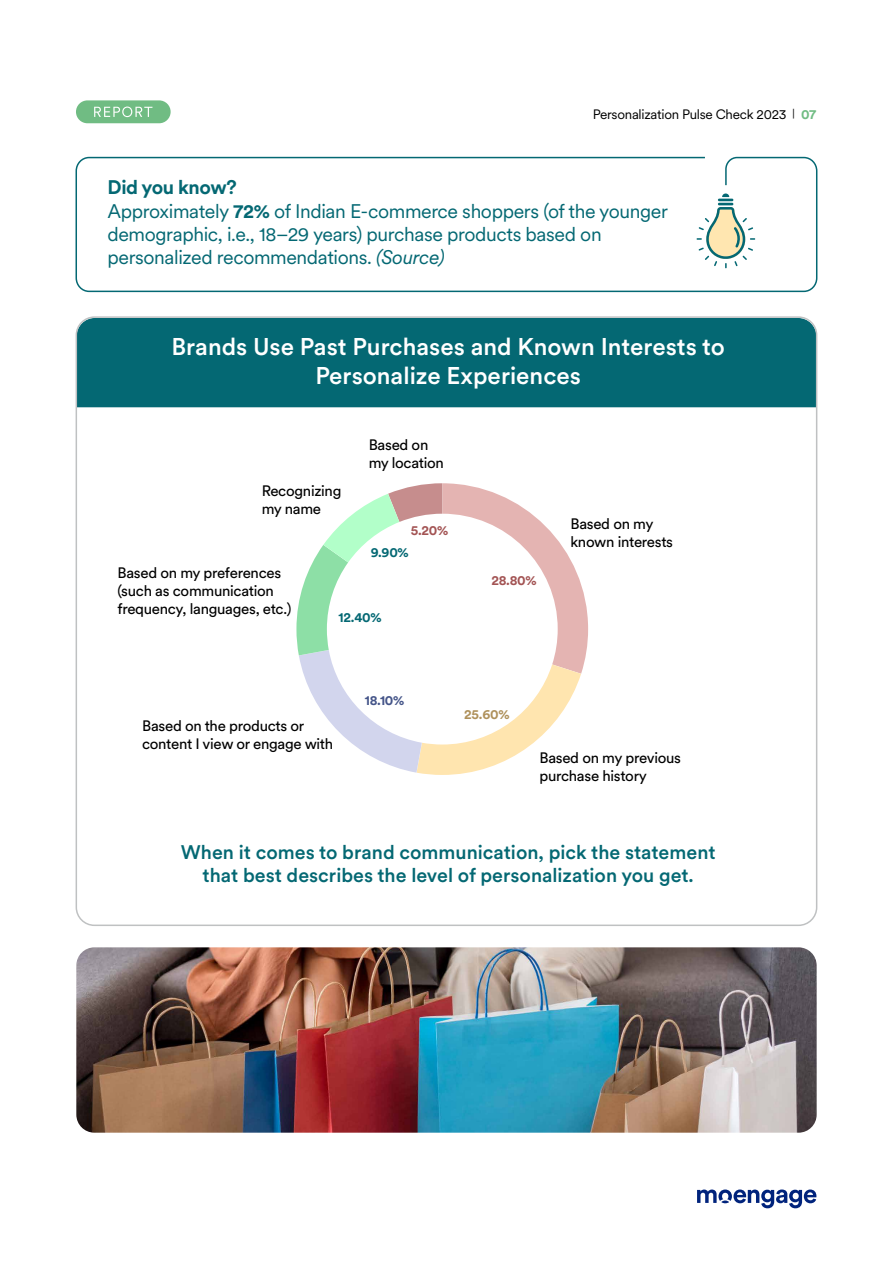
<style>
.page{position:relative;width:893px;height:1263px;background:#fff}
.page>*{position:absolute;margin:0;border:0;box-sizing:border-box;transform-origin:0 0}
.t1{font:500 24px/28.8px "Circular XX";color:#fff;text-align:center}
.t2{font:19.5px/23.4px "Circular XX";letter-spacing:-.02em;color:#046873}
.t3{font:500 19.5px/23.4px "Circular XX";color:#046873;text-align:center}
.t4{font:15px/18px "Circular XX";letter-spacing:-.02em;color:#000}
.t5{font:13.5px "Circular XX";letter-spacing:-.02em;color:#000}
.t6{font:700 13.5px "Circular XX";color:#046873}
.t7{font:700 13.5px "Circular XX";color:#a35454}
.t8{font:700 13.5px "Circular XX";color:#af915b}
.t9{font:700 13.5px "Circular XX";color:#455589}
.s1{font-size:10.5px}
.s2{font-weight:700;color:#70bc83}
.s3{font-weight:700}
.s4{font-style:italic}
</style>
<div class="page">
<div style="left:77px;top:319px;width:739px;height:88px;background:#046873"></div>
<svg style="left:75px;top:156px;width:743px;height:137px"></svg>
<img style="left:76px;top:947px;width:741px;height:186px">
<svg style="left:697px;top:1189px;width:119px;height:19px"></svg>
<div style="left:76px;top:100px;width:95px;height:23px;background:#70bc83;border-radius:11px"></div>
<svg style="left:94px;top:107px;width:58px;height:10px"></svg>
<svg style="left:696px;top:193px;width:59px;height:75px"></svg>
<svg style="left:296px;top:483px;width:292px;height:292px"></svg>
<p class="t5" style="left:593px;top:105px;width:225px">Personalization Pulse Check 2023 <span class="s1">|</span> <span class="s2">07</span></p>
<h2 class="t2" style="left:108px;top:175px;width:562px"><span class="s3">Did you know?<br></span>Approximately <span class="s3">72%</span> of Indian E-commerce shoppers (of the younger demographic, i.e., 18–29 years) purchase products based on personalized recommendations. <span class="s4">(Source)</span></h2>
<h1 class="t1" style="left:171px;top:331px;width:555px">Brands Use Past Purchases and Known Interests to<br>Personalize Experiences</h1>
<p class="t4" style="left:262px;top:481px;width:81px">Recognizing my name</p>
<p class="t4" style="left:369px;top:436px;width:77px">Based on my location</p>
<p class="t7" style="left:411px;top:521px;width:39px">5.20%</p>
<p class="t6" style="left:371px;top:543px;width:39px">9.90%</p>
<p class="t4" style="left:117px;top:563px;width:176px">Based on my preferences (such as communication frequency, languages, etc.)</p>
<p class="t6" style="left:339px;top:607px;width:45px">12.40%</p>
<p class="t7" style="left:491px;top:571px;width:47px">28.80%</p>
<p class="t4" style="left:570px;top:514px;width:104px">Based on my known interests</p>
<p class="t4" style="left:142px;top:716px;width:193px">Based on the products or content I view or engage with</p>
<p class="t9" style="left:365px;top:691px;width:41px">18.10%</p>
<p class="t8" style="left:464px;top:705px;width:47px">25.60%</p>
<p class="t4" style="left:539px;top:748px;width:143px">Based on my previous purchase history</p>
<h2 class="t3" style="left:181px;top:839px;width:536px">When it comes to brand communication, pick the statement that best describes the level of personalization you get.</h2>
</div>
